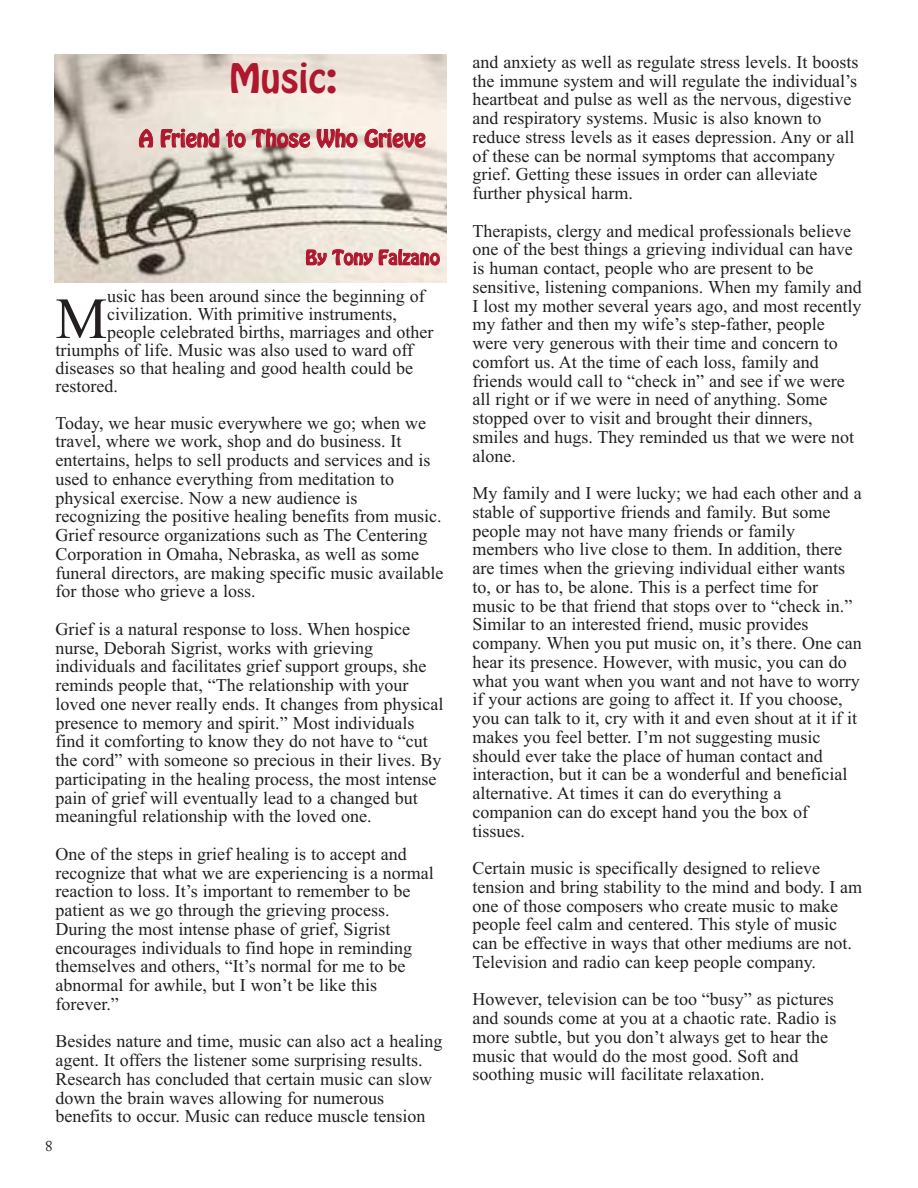
<style>
.page{position:relative;width:918px;height:1188px;background:#fff}
.page>*{position:absolute;margin:0;border:0;box-sizing:border-box;transform-origin:0 0}
.t1{font:58.2px "Times New Roman";color:#231f20}
.t2{font:36px "Hobo Std";color:#ae172d}
.t3{font:21px "Hobo Std";color:#ae172d}
.t4{font:18px/18.8px "Times New Roman";color:#231f20}
.t5{font:18px "Hobo Std";color:#ae172d}
.t6{font:15px "Adobe Caslon Pro";color:#231f20}
</style>
<div class="page">
<img style="left:54px;top:54px;width:392px;height:228px">
<h2 class="t2" style="left:229px;top:63px;width:109px">Music:</h2>
<p class="t3" style="left:139px;top:130px;width:289px">A Friend to Those Who Grieve</p>
<p class="t5" style="left:306px;top:250px;width:136px">By Tony Falzano</p>
<p class="t4" style="left:107px;top:286px;width:319px">usic has been around since the beginning of</p>
<p class="t4" style="left:107px;top:304px;width:291px">civilization. With primitive instruments,</p>
<p class="t4" style="left:107px;top:322px;width:328px">people celebrated births, marriages and other</p>
<p class="t4" style="left:55px;top:340px;width:359px">triumphs of life. Music was also used to ward off</p>
<p class="t4" style="left:55px;top:358px;width:359px">diseases so that healing and good health could be</p>
<p class="t4" style="left:55px;top:376px;width:64px">restored.</p>
<p class="t4" style="left:55px;top:413px;width:390px">Today, we hear music everywhere we go; when we travel, where we work, shop and do business. It entertains, helps to sell products and services and is used to enhance everything from meditation to physical exercise. Now a new audience is recognizing the positive healing benefits from music.<br>Grief resource organizations such as The Centering Corporation in Omaha, Nebraska, as well as some funeral directors, are making specific music available for those who grieve a loss.</p>
<p class="t4" style="left:55px;top:619px;width:389px">Grief is a natural response to loss. When hospice nurse, Deborah Sigrist, works with grieving individuals and facilitates grief support groups, she reminds people that, “The relationship with your loved one never really ends. It changes from physical presence to memory and spirit.” Most individuals find it comforting to know they do not have to “cut the cord” with someone so precious in their lives. By participating in the healing process, the most intense pain of grief will eventually lead to a changed but meaningful relationship with the loved one.</p>
<p class="t4" style="left:56px;top:844px;width:380px">One of the steps in grief healing is to accept and recognize that what we are experiencing is a normal reaction to loss. It’s important to remember to be patient as we go through the grieving process.<br>During the most intense phase of grief, Sigrist encourages individuals to find hope in reminding themselves and others, “It’s normal for me to be abnormal for awhile, but I won’t be like this forever.”</p>
<p class="t4" style="left:56px;top:1032px;width:388px">Besides nature and time, music can also act a healing agent. It offers the listener some surprising results.<br>Research has concluded that certain music can slow down the brain waves allowing for numerous benefits to occur. Music can reduce muscle tension</p>
<h1 class="t1" style="left:56px;top:284px;width:53px">M</h1>
<p class="t6" style="left:45px;top:1140px;width:9px">8</p>
<p class="t4" style="left:473px;top:52px;width:387px">and anxiety as well as regulate stress levels. It boosts the immune system and will regulate the individual’s heartbeat and pulse as well as the nervous, digestive and respiratory systems. Music is also known to reduce stress levels as it eases depression. Any or all of these can be normal symptoms that accompany grief. Getting these issues in order can alleviate further physical harm.</p>
<p class="t4" style="left:473px;top:221px;width:391px">Therapists, clergy and medical professionals believe one of the best things a grieving individual can have is human contact, people who are present to be sensitive, listening companions. When my family and I lost my mother several years ago, and most recently my father and then my wife’s step-father, people were very generous with their time and concern to comfort us. At the time of each loss, family and friends would call to “check in” and see if we were all right or if we were in need of anything. Some stopped over to visit and brought their dinners, smiles and hugs. They reminded us that we were not alone.</p>
<p class="t4" style="left:473px;top:484px;width:391px">My family and I were lucky; we had each other and a stable of supportive friends and family. But some people may not have many friends or family members who live close to them. In addition, there are times when the grieving individual either wants to, or has to, be alone. This is a perfect time for music to be that friend that stops over to “check in.” Similar to an interested friend, music provides company. When you put music on, it’s there. One can hear its presence. However, with music, you can do what you want when you want and not have to worry if your actions are going to affect it. If you choose, you can talk to it, cry with it and even shout at it if it makes you feel better. I’m not suggesting music should ever take the place of human contact and interaction, but it can be a wonderful and beneficial alternative. At times it can do everything a companion can do except hand you the box of tissues.</p>
<p class="t4" style="left:473px;top:859px;width:391px">Certain music is specifically designed to relieve tension and bring stability to the mind and body. I am one of those composers who create music to make people feel calm and centered. This style of music can be effective in ways that other mediums are not.<br>Television and radio can keep people company.</p>
<p class="t4" style="left:473px;top:990px;width:365px">However, television can be too “busy” as pictures and sounds come at you at a chaotic rate. Radio is more subtle, but you don’t always get to hear the music that would do the most good. Soft and soothing music will facilitate relaxation.</p>
</div>
